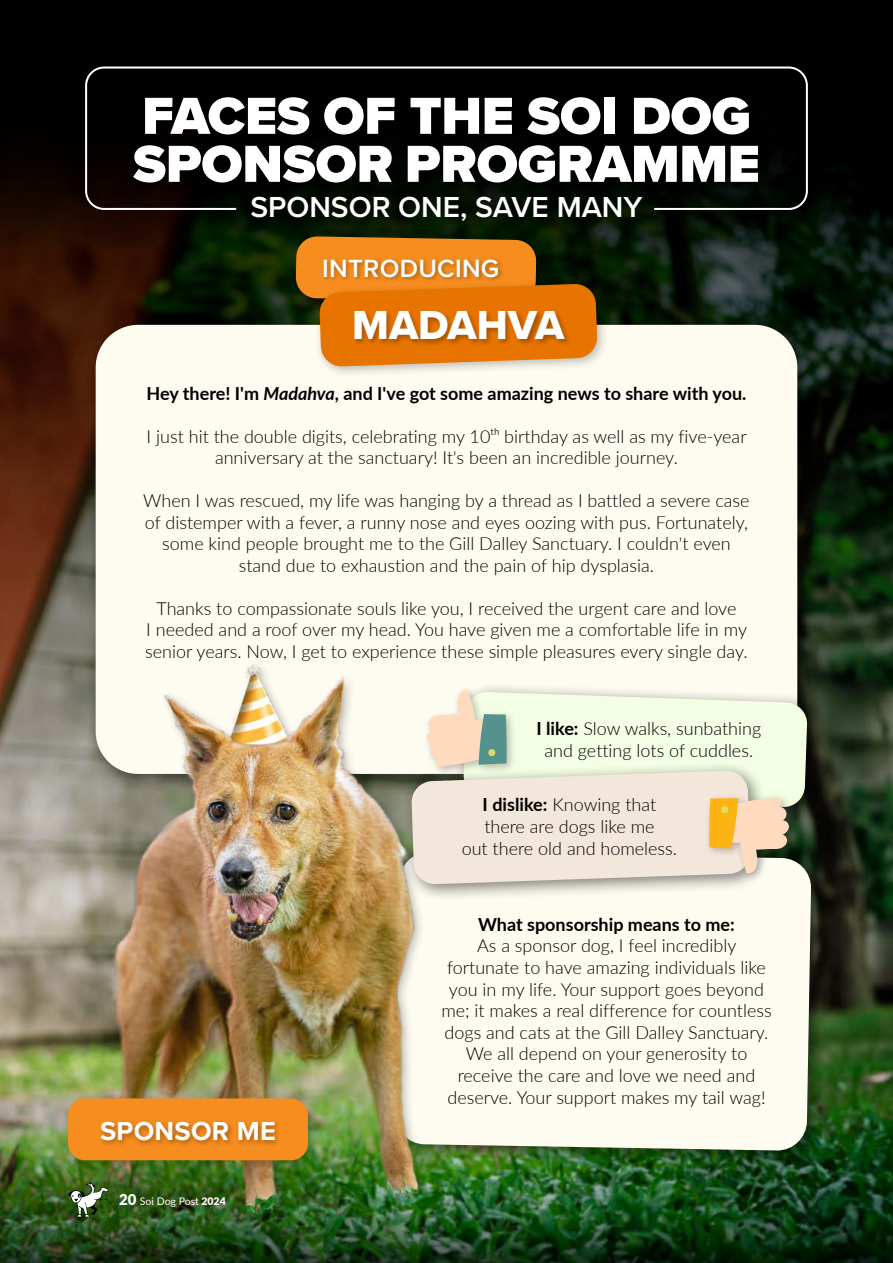
<style>
.page{position:relative;width:893px;height:1263px;background:#fff}
.page>*{position:absolute;margin:0;border:0;box-sizing:border-box;transform-origin:0 0}
.t1{font:900 54px/48px "Proxima Nova";letter-spacing:-.005em;color:#fff}
.t2{font:42px "Proxima Nova Extrabld";color:#fff}
.t3{font:600 30px "Proxima Nova";color:#fff}
.t4{font:700 27px "Proxima Nova";letter-spacing:.01em;color:#fff}
.t5{font:600 25.8px "Proxima Nova";letter-spacing:.01em;color:#fff}
.t6{font:300 18px/21.6px "Lato";color:#000;text-align:center}
.t7{font:700 18px "Lato";color:#000}
.t8{font:10.5px "Lato";letter-spacing:-.005em;color:#fff}
.s1{font-style:italic}
.s2{font-weight:700}
.s3{font-weight:900;font-size:15px}
.s4{font-weight:900}
</style>
<div class="page">
<div style="left:0;top:0;width:893px;height:248px;background:#000"></div>
<img style="left:0;top:66px;width:893px;height:1197px">
<div style="left:130px;top:93px;width:638px;height:99px;background:#000"></div>
<div style="left:290px;top:231px;width:258px;height:83px;background:#000;opacity:.25"></div>
<div style="left:313px;top:278px;width:296px;height:100px;background:#000;opacity:.25"></div>
<svg style="left:296px;top:236px;width:301px;height:131px;background:#ca781d"></svg>
<div style="left:352px;top:309px;width:220px;height:38px;background:#000;opacity:.3"></div>
<div style="left:62px;top:1092px;width:258px;height:80px;background:#000;opacity:.25"></div>
<div style="left:68px;top:1098px;width:240px;height:62px;background:#f78d1e;border-radius:17px"></div>
<div style="left:99px;top:1119px;width:183px;height:28px;background:#000;opacity:.3"></div>
<svg style="left:68px;top:1182px;width:47px;height:35px"></svg>
<h1 class="t1" style="left:133px;top:91px;width:628px">FACES OF THE SOI DOG<br>SPONSOR PROGRAMME</h1>
<h3 class="t3" style="left:250px;top:185px;width:394px">SPONSOR ONE, SAVE MANY</h3>
<h3 class="t5" style="left:322px;top:249px;width:179px">INTRODUCING</h3>
<h2 class="t2" style="left:352px;top:294px;width:214px">MADAHVA</h2>
<p class="t7" style="left:147px;top:380px;width:601px">Hey there! I'm <span class="s1">Madahva</span>, and I've got some amazing news to share with you.</p>
<p class="t6" style="left:147px;top:425px;width:601px">I just hit the double digits, celebrating my 10th birthday as well as my five-year anniversary at the sanctuary! It's been an incredible journey.</p>
<p class="t6" style="left:143px;top:489px;width:608px">When I was rescued, my life was hanging by a thread as I battled a severe case of distemper with a fever, a runny nose and eyes oozing with pus. Fortunately, some kind people brought me to the Gill Dalley Sanctuary. I couldn't even stand due to exhaustion and the pain of hip dysplasia.</p>
<p class="t6" style="left:145px;top:597px;width:604px">Thanks to compassionate souls like you, I received the urgent care and love<br>I needed and a roof over my head. You have given me a comfortable life in my senior years. Now, I get to experience these simple pleasures every single day.</p>
<p class="t6" style="left:536px;top:717px;width:226px"><span class="s2">I like:</span> Slow walks, sunbathing and getting lots of cuddles.</p>
<p class="t6" style="left:462px;top:793px;width:217px"><span class="s2">I dislike:</span> Knowing that there are dogs like me<br>out there old and homeless.</p>
<h3 class="t4" style="left:100px;top:1111px;width:177px">SPONSOR ME</h3>
<p class="t8" style="left:119px;top:1194px;width:108px"><span class="s3">20</span> Soi Dog Post <span class="s4">2024</span></p>
<p class="t7" style="left:478px;top:911px;width:258px">What sponsorship means to me:</p>
<p class="t6" style="left:441px;top:934px;width:332px">As a sponsor dog, I feel incredibly fortunate to have amazing individuals like you in my life. Your support goes beyond me; it makes a real difference for countless dogs and cats at the Gill Dalley Sanctuary.<br>We all depend on your generosity to receive the care and love we need and deserve. Your support makes my tail wag!</p>
</div>
